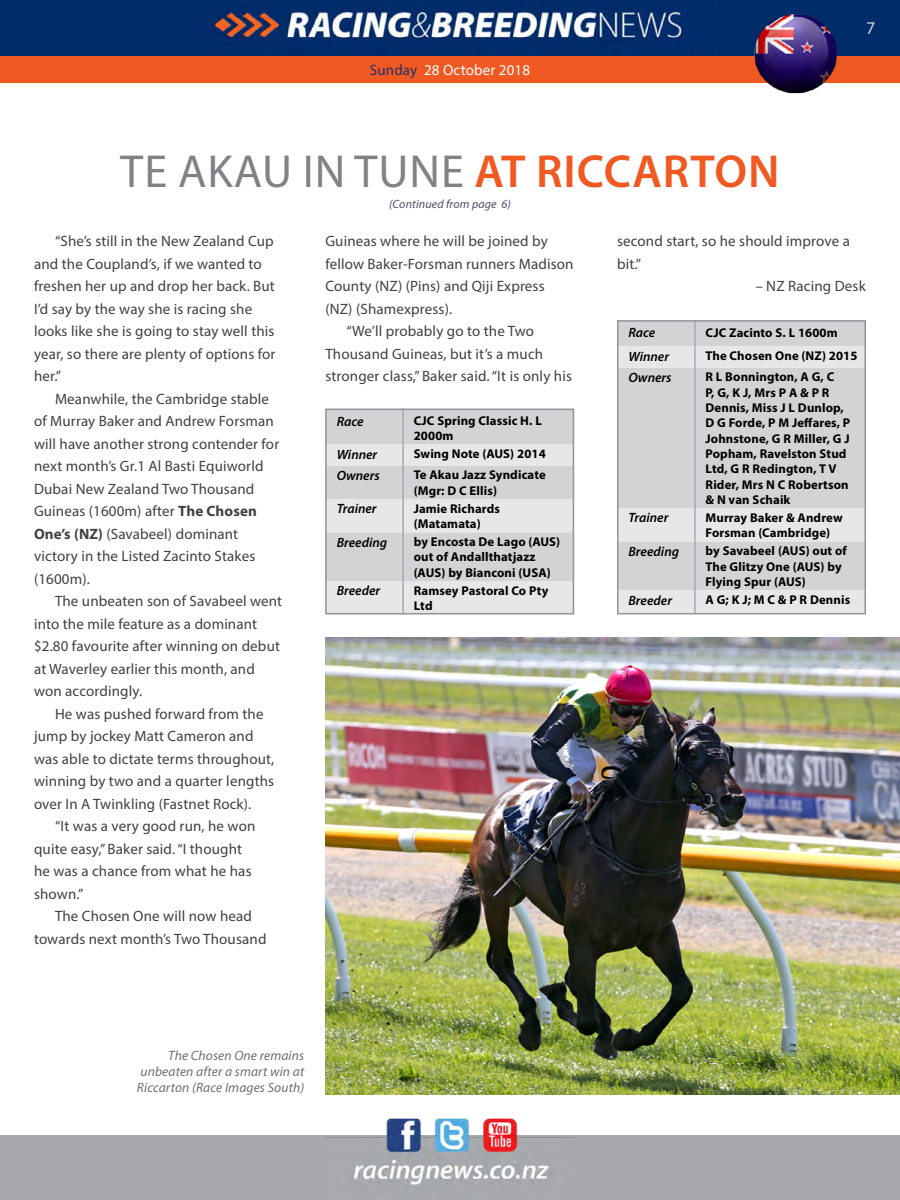
<style>
.page{position:relative;width:900px;height:1200px;background:#fff}
.page>*{position:absolute;margin:0;border:0;box-sizing:border-box;transform-origin:0 0}
.t1{font:46.5px "Myriad Pro";letter-spacing:.025em;color:#808285}
.t2{font:18px "Myriad Pro";color:#d1d4d4}
.t3{font:15px/22.5px "Myriad Pro";letter-spacing:.01em;color:#414042}
.t4{font:15px "Myriad Pro";letter-spacing:.01em;color:#fff}
.t5{font:italic 600 13.5px "Myriad Pro";color:#000}
.t6{font:italic 13.5px/16.2px "Myriad Pro";letter-spacing:.01em;color:#6d6e71;text-align:justify}
.t7{font:700 12.75px/15.3px "Myriad Pro";letter-spacing:.01em;color:#000}
.t8{font:italic 12px "Myriad Pro";letter-spacing:.01em;color:#4d4d6b}
.s1{color:#203267}
.s2{font-weight:600;color:#f15922}
.s3{font-weight:700}
</style>
<div class="page">
<div style="left:0;top:1136px;width:900px;height:64px;background:#a7a9ac"></div>
<img style="left:325px;top:1118px;width:250px;height:67px">
<div style="left:0;top:56px;width:900px;height:27px;background:#f15922"></div>
<img style="left:0;top:0;width:900px;height:56px">
<img style="left:752px;top:12px;width:88px;height:82px">
<img style="left:325px;top:638px;width:575px;height:457px">
<svg style="left:328px;top:412px;width:243px;height:199px;background:#dadbdc"></svg>
<hr style="left:402px;top:409px;width:2px;height:35px;background:#a7a9ac">
<hr style="left:402px;top:444px;width:2px;height:22px;background:#a7a9ac">
<hr style="left:402px;top:466px;width:2px;height:33px;background:#a7a9ac">
<hr style="left:402px;top:499px;width:2px;height:33px;background:#a7a9ac">
<hr style="left:402px;top:532px;width:2px;height:49px;background:#a7a9ac">
<hr style="left:402px;top:581px;width:2px;height:33px;background:#a7a9ac">
<div style="left:620px;top:323px;width:243px;height:23px;background:#d1d3d4"></div>
<svg style="left:620px;top:346px;width:243px;height:265px;background:#d7d8d9"></svg>
<hr style="left:694px;top:320px;width:2px;height:26px;background:#a7a9ac">
<hr style="left:694px;top:346px;width:2px;height:22px;background:#a7a9ac">
<hr style="left:694px;top:368px;width:2px;height:140px;background:#a7a9ac">
<hr style="left:694px;top:508px;width:2px;height:33px;background:#a7a9ac">
<hr style="left:694px;top:541px;width:2px;height:49px;background:#a7a9ac">
<hr style="left:694px;top:590px;width:2px;height:23px;background:#a7a9ac">
<div style="left:325px;top:409px;width:249px;height:205px;border:2px solid #939598"></div>
<div style="left:617px;top:320px;width:249px;height:294px;border:2px solid #939598"></div>
<p class="t4" style="left:370px;top:61px;width:162px"><span class="s1">Sunday</span> 28 October 2018</p>
<h1 class="t1" style="left:120px;top:143px;width:661px">Te Akau in tune <span class="s2">AT RICCARTON</span></h1>
<p class="t8" style="left:389px;top:197px;width:123px">(Continued from page 6)</p>
<p class="t2" style="left:866px;top:17px;width:11px">7</p>
<p class="t3" style="left:34px;top:230px;width:243px;text-indent:21px">“She’s still in the New Zealand Cup and the Coupland’s, if we wanted to freshen her up and drop her back. But<br>I’d say by the way she is racing she looks like she is going to stay well this year, so there are plenty of options for her.”</p>
<p class="t3" style="left:34px;top:387px;width:247px;text-indent:21px">Meanwhile, the Cambridge stable of Murray Baker and Andrew Forsman will have another strong contender for next month’s Gr.1 Al Basti Equiworld<br>Dubai New Zealand Two Thousand<br>Guineas (1600m) after <span class="s3">The Chosen<br>One’s (NZ)</span> (Savabeel) dominant victory in the Listed Zacinto Stakes (1600m).</p>
<p class="t3" style="left:34px;top:590px;width:250px;text-indent:21px">The unbeaten son of Savabeel went into the mile feature as a dominant $2.80 favourite after winning on debut at Waverley earlier this month, and won accordingly.</p>
<p class="t3" style="left:34px;top:702px;width:242px;text-indent:21px">He was pushed forward from the jump by jockey Matt Cameron and was able to dictate terms throughout, winning by two and a quarter lengths over In A Twinkling (Fastnet Rock).</p>
<p class="t3" style="left:34px;top:815px;width:223px;text-indent:21px">“It was a very good run, he won quite easy,” Baker said. “I thought he was a chance from what he has shown.”</p>
<p class="t3" style="left:34px;top:905px;width:234px;text-align:center">The Chosen One will now head towards next month’s Two Thousand</p>
<p class="t3" style="left:325px;top:230px;width:224px">Guineas where he will be joined by</p>
<p class="t3" style="left:325px;top:252px;width:250px">fellow Baker-Forsman runners Madison</p>
<p class="t3" style="left:325px;top:275px;width:221px">County (NZ) (Pins) and Qiji Express</p>
<p class="t3" style="left:325px;top:297px;width:128px">(NZ) (Shamexpress).</p>
<p class="t3" style="left:346px;top:320px;width:189px">“We’ll probably go to the Two</p>
<p class="t3" style="left:325px;top:342px;width:219px">Thousand Guineas, but it’s a much</p>
<p class="t3" style="left:325px;top:365px;width:248px">stronger class,” Baker said. “It is only his</p>
<p class="t5" style="left:337px;top:412px;width:28px">Race</p>
<p class="t7" style="left:414px;top:413px;width:130px">CJC Spring Classic H. L<br>2000m</p>
<p class="t5" style="left:337px;top:446px;width:42px">Winner</p>
<p class="t7" style="left:414px;top:446px;width:134px">Swing Note (AUS) 2014</p>
<p class="t5" style="left:337px;top:467px;width:45px">Owners</p>
<p class="t7" style="left:414px;top:467px;width:134px">Te Akau Jazz Syndicate (Mgr: D C Ellis)</p>
<p class="t5" style="left:337px;top:500px;width:41px">Trainer</p>
<p class="t7" style="left:414px;top:500px;width:88px">Jamie Richards (Matamata)</p>
<p class="t5" style="left:337px;top:534px;width:52px">Breeding</p>
<p class="t7" style="left:414px;top:534px;width:148px">by Encosta De Lago (AUS) out of Andallthatjazz (AUS) by Bianconi (USA)</p>
<p class="t5" style="left:337px;top:582px;width:45px">Breeder</p>
<p class="t7" style="left:414px;top:582px;width:136px">Ramsey Pastoral Co Pty<br>Ltd</p>
<p class="t6" style="left:137px;top:1047px;width:169px;text-indent:31px">The Chosen One remains unbeaten after a smart win at Riccarton (Race Images South)</p>
<p class="t3" style="left:617px;top:230px;width:234px">second start, so he should improve a bit.”</p>
<p class="t3" style="left:755px;top:275px;width:112px">– NZ Racing Desk</p>
<p class="t5" style="left:629px;top:324px;width:28px">Race</p>
<p class="t7" style="left:706px;top:324px;width:134px">CJC Zacinto S. L 1600m</p>
<p class="t5" style="left:629px;top:348px;width:42px">Winner</p>
<p class="t7" style="left:706px;top:348px;width:153px">The Chosen One (NZ) 2015</p>
<p class="t5" style="left:629px;top:369px;width:45px">Owners</p>
<p class="t7" style="left:706px;top:369px;width:146px">R L Bonnington, A G, C<br>P, G, K J, Mrs P A &amp; P R<br>Dennis, Miss J L Dunlop,<br>D G Forde, P M Jeffares, P<br>Johnstone, G R Miller, G J<br>Popham, Ravelston Stud<br>Ltd, G R Redington, T V<br>Rider, Mrs N C Robertson &amp; N van Schaik</p>
<p class="t5" style="left:629px;top:509px;width:41px">Trainer</p>
<p class="t7" style="left:706px;top:510px;width:139px">Murray Baker &amp; Andrew<br>Forsman (Cambridge)</p>
<p class="t5" style="left:629px;top:543px;width:52px">Breeding</p>
<p class="t7" style="left:706px;top:543px;width:143px">by Savabeel (AUS) out of<br>The Glitzy One (AUS) by<br>Flying Spur (AUS)</p>
<p class="t5" style="left:629px;top:591px;width:45px">Breeder</p>
<p class="t7" style="left:706px;top:592px;width:146px">A G; K J; M C &amp; P R Dennis</p>
</div>
